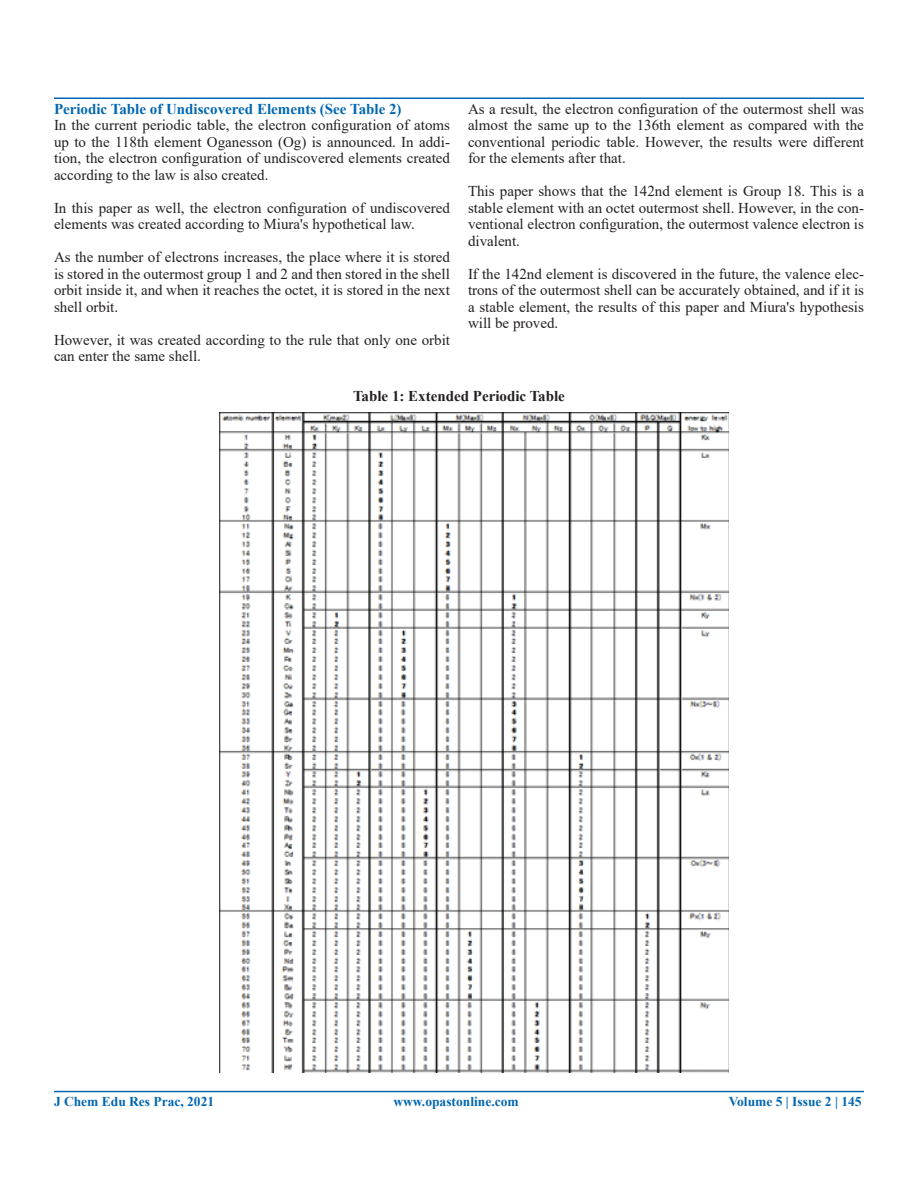
<style>
.page{position:relative;width:918px;height:1188px;background:#fff}
.page>*{position:absolute;margin:0;border:0;box-sizing:border-box;transform-origin:0 0}
.t1{font:15px/16.5px "Times New Roman";color:#231f20;text-align:justify}
.t2{font:700 15px "Times New Roman";color:#0166b3}
.t3{font:700 15px "Times New Roman";color:#231f20}
.t4{font:700 13.5px "Times New Roman";color:#0166b3}
</style>
<div class="page">
<hr style="left:54px;top:98px;width:810px;height:1px;background:#0166b3">
<hr style="left:54px;top:1091px;width:810px;height:1px;background:#0166b3">
<img style="left:220px;top:412px;width:509px;height:660px">
<p class="t2" style="left:54px;top:98px;width:349px">Periodic Table of Undiscovered Elements (See Table 2)</p>
<p class="t1" style="left:54px;top:117px;width:398px">In the current periodic table, the electron configuration of atoms up to the 118th element Oganesson (Og) is announced. In addi&shy;tion, the electron configuration of undiscovered elements created according to the law is also created.</p>
<p class="t1" style="left:54px;top:199px;width:398px">In this paper as well, the electron configuration of undiscovered elements was created according to Miura's hypothetical law.</p>
<p class="t1" style="left:54px;top:249px;width:398px">As the number of electrons increases, the place where it is stored is stored in the outermost group 1 and 2 and then stored in the shell orbit inside it, and when it reaches the octet, it is stored in the next shell orbit.</p>
<p class="t1" style="left:54px;top:331px;width:398px">However, it was created according to the rule that only one orbit can enter the same shell.</p>
<p class="t1" style="left:468px;top:100px;width:398px">As a result, the electron configuration of the outermost shell was almost the same up to the 136th element as compared with the conventional periodic table. However, the results were different for the elements after that.</p>
<p class="t1" style="left:468px;top:183px;width:398px">This paper shows that the 142nd element is Group 18. This is a stable element with an octet outermost shell. However, in the con&shy;ventional electron configuration, the outermost valence electron is divalent.</p>
<p class="t1" style="left:468px;top:265px;width:398px">If the 142nd element is discovered in the future, the valence elec&shy;trons of the outermost shell can be accurately obtained, and if it is a stable element, the results of this paper and Miura's hypothesis will be proved.</p>
<p class="t3" style="left:353px;top:386px;width:213px">Table 1: Extended Periodic Table</p>
<p class="t4" style="left:54px;top:1092px;width:162px">J Chem Edu Res Prac, 2021</p>
<p class="t4" style="left:393px;top:1092px;width:127px">www.opastonline.com</p>
<p class="t4" style="left:729px;top:1091px;width:134px">Volume 5 | Issue 2 | 145</p>
</div>
